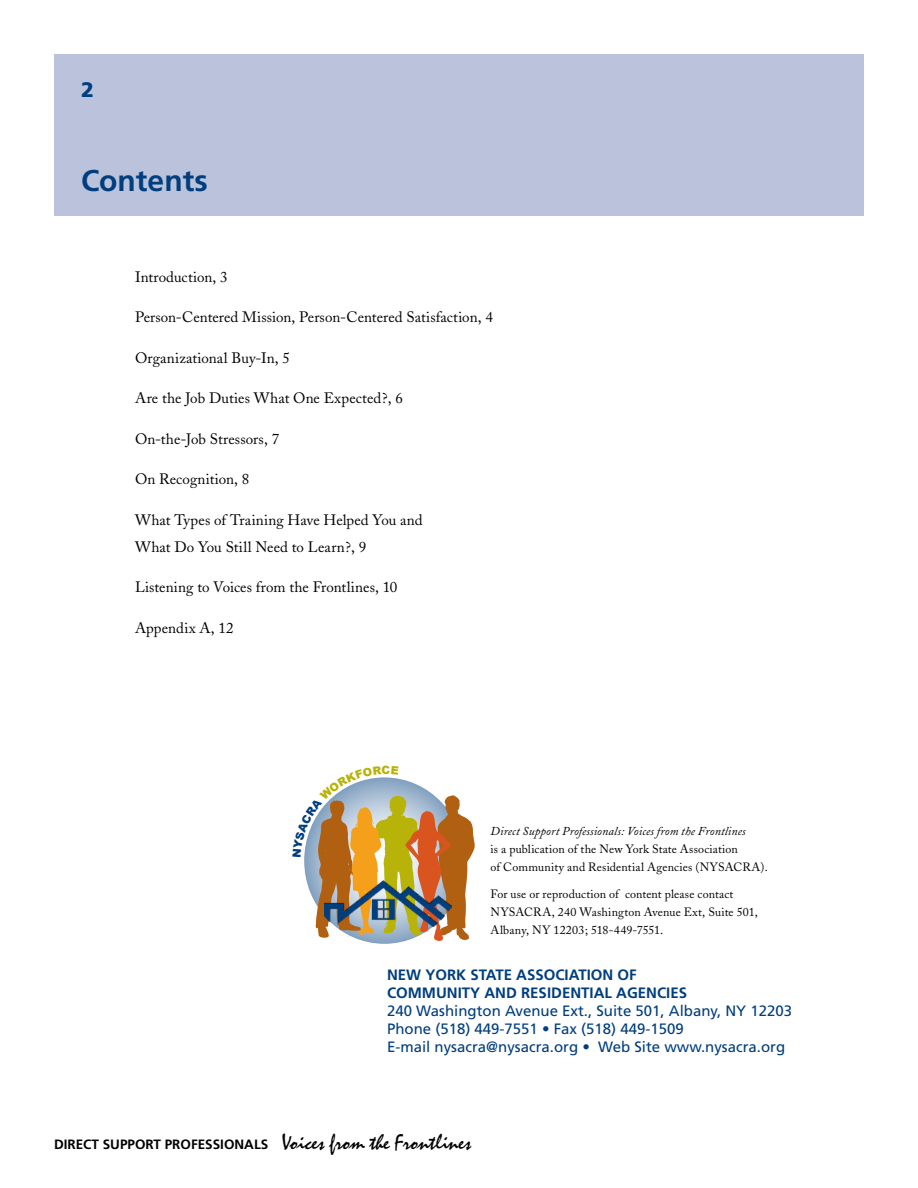
<style>
.page{position:relative;width:918px;height:1188px;background:#fff}
.page>*{position:absolute;margin:0;border:0;box-sizing:border-box;transform-origin:0 0}
.t1{font:700 30px "Frutiger LT Std";color:#003e7e}
.t2{font:900 21px "Frutiger LT Std";color:#003e7e}
.t3{font:15px/27px "Adobe Caslon";letter-spacing:.005em;color:#000}
.t4{font:15px/18px "Frutiger LT Std";color:#003e7e}
.t5{font:700 15px "Frutiger LT Std";color:#003e7e}
.t6{font:700 13.5px "Frutiger LT Std";color:#000}
.t7{font:12px/18px "Adobe Caslon";letter-spacing:.01em;color:#000}
.t8{font:italic 12px "Adobe Caslon";letter-spacing:.01em;color:#000}
.s1{font-family:"Mystical";font-weight:400;font-size:21px}
</style>
<div class="page">
<div style="left:54px;top:54px;width:810px;height:162px;background:#bbc2db"></div>
<svg style="left:304px;top:777px;width:171px;height:167px"></svg>
<h2 class="t2" style="left:81px;top:77px;width:14px">2</h2>
<h1 class="t1" style="left:81px;top:162px;width:128px">CONTENTS</h1>
<p class="t3" style="left:135px;top:263px;width:94px">Introduction, 3</p>
<p class="t3" style="left:135px;top:304px;width:359px">Person-Centered Mission, Person-Centered Satisfaction, 4</p>
<p class="t3" style="left:135px;top:344px;width:157px">Organizational Buy-In, 5</p>
<p class="t3" style="left:135px;top:385px;width:269px">Are the Job Duties What One Expected?, 6</p>
<p class="t3" style="left:135px;top:425px;width:146px">On-the-Job Stressors, 7</p>
<p class="t3" style="left:135px;top:466px;width:116px">On Recognition, 8</p>
<p class="t3" style="left:135px;top:506px;width:289px">What Types of Training Have Helped You and<br>What Do You Still Need to Learn?, 9</p>
<p class="t3" style="left:135px;top:574px;width:264px">Listening to Voices from the Frontlines, 10</p>
<p class="t3" style="left:135px;top:614px;width:100px">Appendix A, 12</p>
<p class="t8" style="left:491px;top:824px;width:257px">Direct Support Professionals: Voices from the Frontlines</p>
<p class="t7" style="left:491px;top:840px;width:279px">is a publication of the New York State Association<br>of Community and Residential Agencies (NYSACRA).</p>
<p class="t7" style="left:491px;top:885px;width:269px">For use or reproduction of content please contact<br>NYSACRA, 240 Washington Avenue Ext, Suite 501,<br>Albany, NY 12203; 518-449-7551.</p>
<p class="t5" style="left:387px;top:966px;width:60px">NEW YORK</p>
<p class="t5" style="left:470px;top:966px;width:18px">STATE</p>
<p class="t5" style="left:516px;top:966px;width:21px">ASSOCIATION</p>
<p class="t5" style="left:618px;top:966px;width:10px">OF</p>
<p class="t5" style="left:387px;top:984px;width:21px">COMMUNITY</p>
<p class="t5" style="left:484px;top:984px;width:12px">AND</p>
<p class="t5" style="left:521px;top:984px;width:19px">RESIDENTIAL</p>
<p class="t5" style="left:616px;top:984px;width:21px">AGENCIES</p>
<p class="t4" style="left:387px;top:1001px;width:407px">240 Washington Avenue Ext., Suite 501, Albany, NY 12203<br>Phone (518) 449-7551 • Fax (518) 449-1509<br>E-mail nysacra@nysacra.org • Web Site www.nysacra.org</p>
<p class="t6" style="left:54px;top:1137px;width:419px">DIRECT SUPPORT PROFESSIONALS <span class="s1">Voices from the Frontlines</span></p>
</div>
